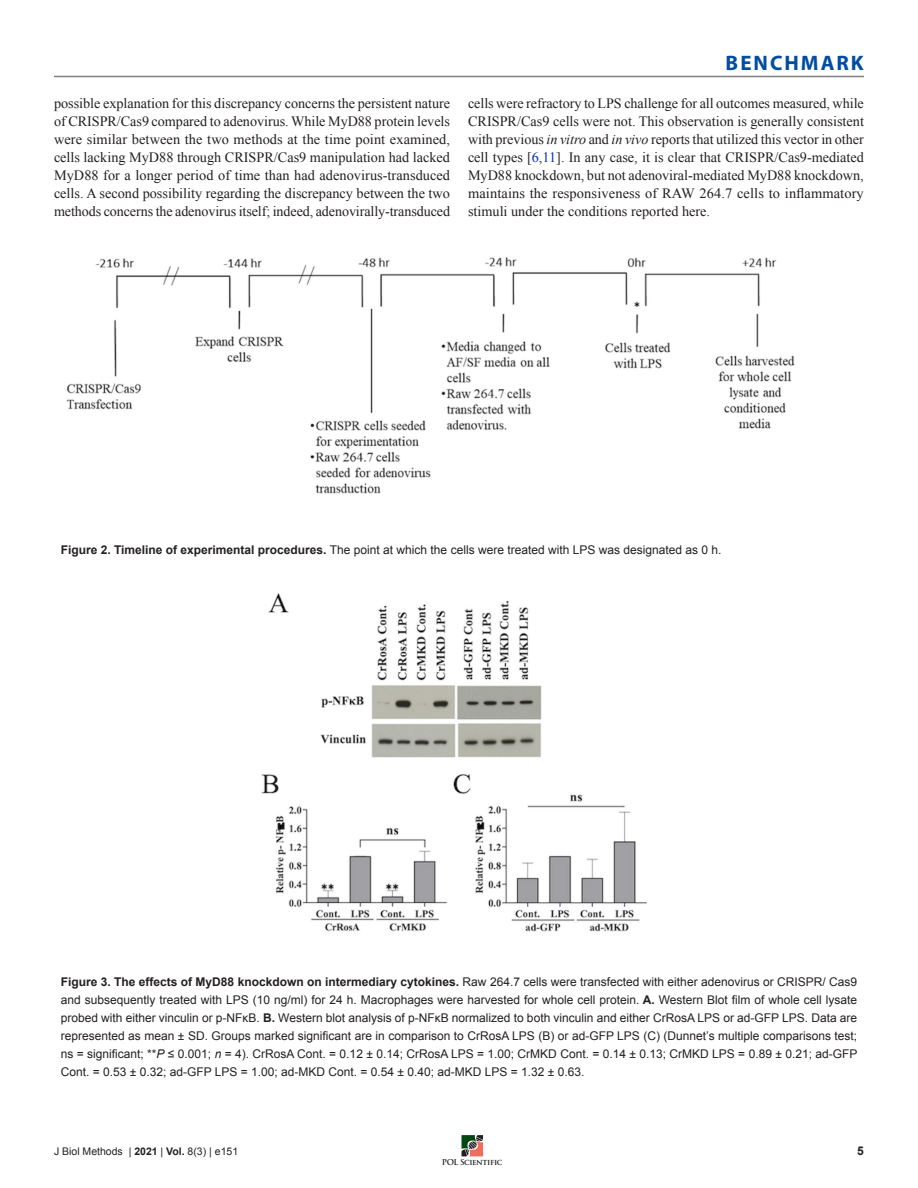
<style>
.page{position:relative;width:918px;height:1188px;background:#fff}
.page>*{position:absolute;margin:0;border:0;box-sizing:border-box;transform-origin:0 0}
.t1{font:700 21px "Myriad Pro";letter-spacing:.095em;color:#014da2}
.Body{font:14.25px/18px "Times New Roman";letter-spacing:-.005em;color:#231f20;text-align:justify}
.Figure_Legend_-_Span{font:12px/18px "Arial";color:#231f20;text-align:justify}
.t2{font:700 12px "Arial";color:#231f20}
.t3{font:10.5px "Arial";color:#231f20}
.t4{font:700 7.95px "Trajan Pro";letter-spacing:-.05em;color:#231f20}
.s1{font-style:italic}
.s2{color:#002fc4}
.s3{font-weight:700}
</style>
<div class="page">
<svg style="left:462px;top:1135px;width:21px;height:21px"></svg>
<hr style="left:54px;top:76px;width:810px;height:1px;background:#808285">
<img style="left:66px;top:257px;width:729px;height:237px">
<img style="left:261px;top:593px;width:386px;height:339px">
<h1 class="t1" style="left:726px;top:49px;width:140px">BENCHMARK</h1>
<p class="Body" style="left:54px;top:94px;width:398px">possible explanation for this discrepancy concerns the persistent nature of CRISPR/Cas9 compared to adenovirus. While MyD88 protein levels were similar between the two methods at the time point examined, cells lacking MyD88 through CRISPR/Cas9 manipulation had lacked MyD88 for a longer period of time than had adenovirus-transduced cells. A second possibility regarding the discrepancy between the two methods concerns the adenovirus itself; indeed, adenovirally-transduced</p>
<p class="Body" style="left:468px;top:94px;width:398px">cells were refractory to LPS challenge for all outcomes measured, while CRISPR/Cas9 cells were not. This observation is generally consistent with previous <span class="s1">in vitro</span> and <span class="s1">in vivo</span> reports that utilized this vector in other cell types [<span class="s2">6</span>,<span class="s2">11</span>]. In any case, it is clear that CRISPR/Cas9-mediated MyD88 knockdown, but not adenoviral-mediated MyD88 knockdown, maintains the responsiveness of RAW 264.7 cells to inflammatory stimuli under the conditions reported here.</p>
<p class="Figure_Legend_-_Span" style="left:61px;top:540px;width:662px"><span class="s3">Figure 2. Timeline of experimental procedures.</span> The point at which the cells were treated with LPS was designated as 0 h.</p>
<p class="Figure_Legend_-_Span" style="left:61px;top:972px;width:798px"><span class="s3">Figure 3. The effects of MyD88 knockdown on intermediary cytokines.</span> Raw 264.7 cells were transfected with either adenovirus or CRISPR/ Cas9 and subsequently treated with LPS (10 ng/ml) for 24 h. Macrophages were harvested for whole cell protein. <span class="s3">A.</span> Western Blot film of whole cell lysate probed with either vinculin or p-NFκB. <span class="s3">B.</span> Western blot analysis of p-NFκB normalized to both vinculin and either CrRosA LPS or ad-GFP LPS. Data are represented as mean ± SD. Groups marked significant are in comparison to CrRosA LPS (B) or ad-GFP LPS (C) (Dunnet’s multiple comparisons test; ns = significant; **<span class="s1">P</span> ≤ 0.001; <span class="s1">n</span> = 4). CrRosA Cont. = 0.12 ± 0.14; CrRosA LPS = 1.00; CrMKD Cont. = 0.14 ± 0.13; CrMKD LPS = 0.89 ± 0.21; ad-GFP Cont. = 0.53 ± 0.32; ad-GFP LPS = 1.00; ad-MKD Cont. = 0.54 ± 0.40; ad-MKD LPS = 1.32 ± 0.63.</p>
<p class="t3" style="left:54px;top:1144px;width:186px">J Biol Methods | <span class="s3">2021</span> | <span class="s3">Vol.</span> 8(3) | e151</p>
<p class="t2" style="left:857px;top:1143px;width:8px">5</p>
<p class="t4" style="left:442px;top:1158px;width:62px">POL Scientific</p>
</div>
